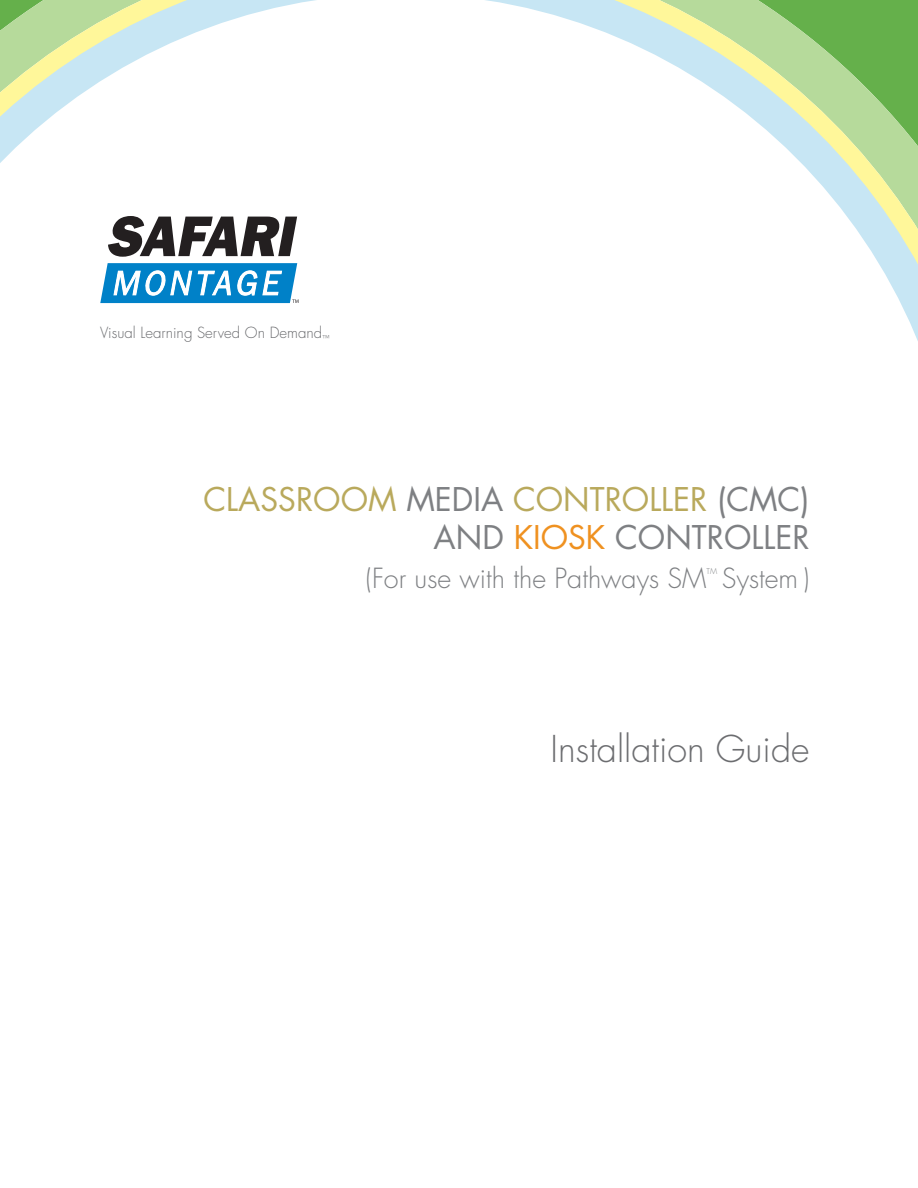
<style>
.page{position:relative;width:918px;height:1188px;background:#fff}
.page>*{position:absolute;margin:0;border:0;box-sizing:border-box;transform-origin:0 0}
.t1{font:300 36px "Futura";color:#6c6d70}
.t2{font:31.8px/38.1px "Futura";color:#7e8083;text-align:right}
.t3{font:300 27px "Futura";color:#7e8083}
.t4{font:300 15px "Futura";color:#6c6d70}
.t5{font:300 7.8px "Futura";color:#7e8083}
.s1{color:#b9a95c}
.s2{color:#ef9120}
</style>
<div class="page">
<svg style="left:0;top:0;width:918px;height:341px"></svg>
<svg style="left:108px;top:216px;width:189px;height:41px"></svg>
<svg style="left:100px;top:263px;width:199px;height:40px"></svg>
<p class="t4" style="left:100px;top:323px;width:231px">Visual Learning Served On Demand<sub>™</sub></p>
<p class="t2" style="left:204px;top:480px;width:608px"><span class="s1">CLASSROOM</span> MEDIA <span class="s1">CONTROLLER</span> (CMC)<br>AND <span class="s2">KIOSK</span> CONTROLLER</p>
<p class="t3" style="left:366px;top:562px;width:342px">(For use with the Pathways SM</p>
<p class="t5" style="left:707px;top:567px;width:12px">TM</p>
<p class="t3" style="left:722px;top:562px;width:89px">System )</p>
<p class="t1" style="left:551px;top:727px;width:260px">Installation Guide</p>
</div>
